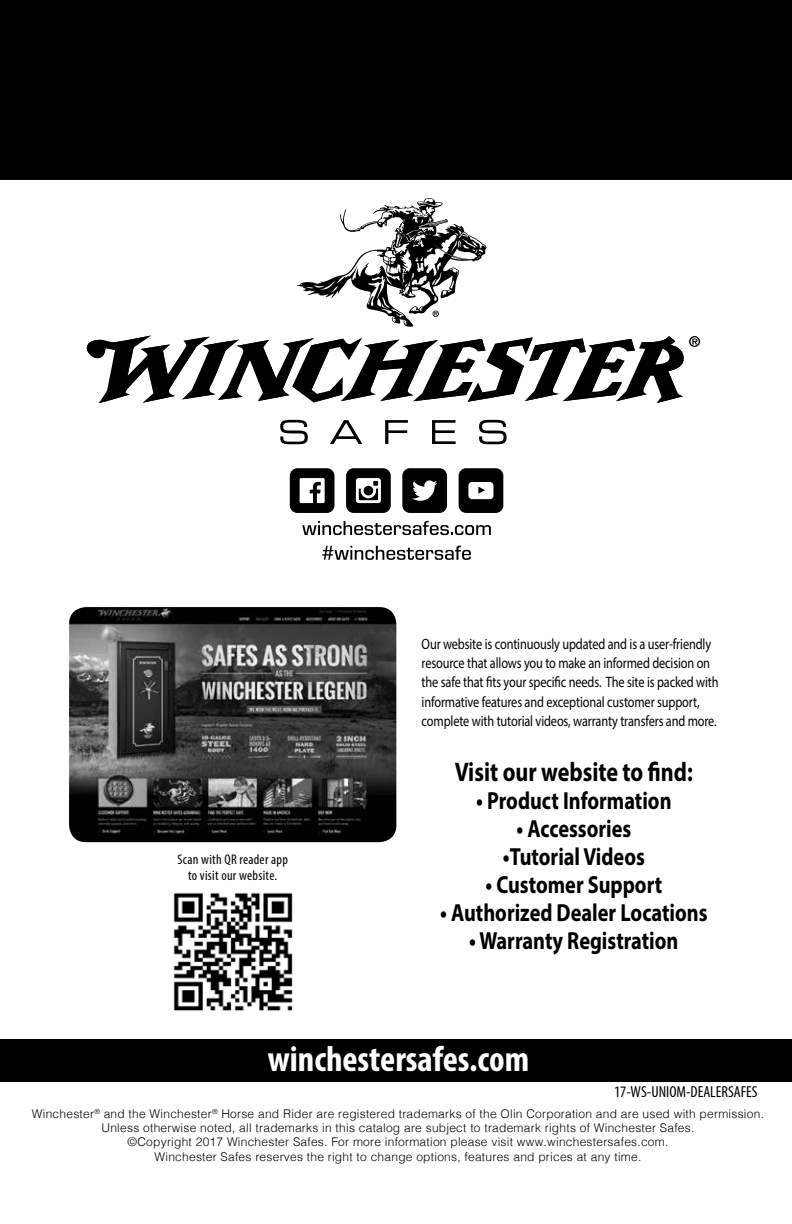
<style>
.page{position:relative;width:792px;height:1224px;background:#fff}
.page>*{position:absolute;margin:0;border:0;box-sizing:border-box;transform-origin:0 0}
.t1{font:700 condensed 36px "Myriad Pro";color:#fff}
.t2{font:700 27px "Myriad Pro";color:#000;scale:.82 1}
.t3{font:700 24.8px "Myriad Pro";color:#000;scale:.82 1}
.t4{font:condensed 16px "Myriad Pro";color:#000}
.t5{font:15px/19.2px "Myriad Pro";letter-spacing:-.01em;color:#000;scale:.82 1}
.t6{font:condensed 14px/16.8px "Myriad Pro";letter-spacing:.02em;color:#000;text-align:center}
.t7{font:300 12px/14.4px "Helvetica";letter-spacing:.02em;color:#000;text-align:center}
</style>
<div class="page">
<img style="left:70px;top:608px;width:325px;height:233px">
<div style="left:66px;top:604px;width:333px;height:241px;border:3px solid #fff;border-radius:19px"></div>
<img style="left:173px;top:892px;width:120px;height:119px">
<div style="left:0;top:1039px;width:792px;height:42px;background:#000"></div>
<svg style="left:87px;top:336px;width:613px;height:67px"></svg>
<svg style="left:297px;top:198px;width:190px;height:129px"></svg>
<svg style="left:280px;top:420px;width:28px;height:24px"></svg>
<svg style="left:330px;top:420px;width:32px;height:24px"></svg>
<svg style="left:385px;top:420px;width:23px;height:24px"></svg>
<svg style="left:432px;top:420px;width:24px;height:24px"></svg>
<svg style="left:479px;top:420px;width:28px;height:24px"></svg>
<svg style="left:290px;top:468px;width:44px;height:45px"></svg>
<svg style="left:346px;top:468px;width:45px;height:45px"></svg>
<svg style="left:402px;top:468px;width:45px;height:45px;background:#303030"></svg>
<svg style="left:459px;top:468px;width:44px;height:45px"></svg>
<svg style="left:322px;top:546px;width:149px;height:14px"></svg>
<svg style="left:302px;top:521px;width:189px;height:14px"></svg>
<div style="left:0;top:0;width:792px;height:179px;background:#000"></div>
<p class="t6" style="left:177px;top:850px;width:112px">Scan with QR reader app to visit our website.</p>
<p class="t5" style="left:422px;top:634px;width:364px">Our website is continuously updated and is a user-friendly resource that allows you to make an informed decision on the safe that fits your specific needs. The site is packed with informative features and exceptional customer support, complete with tutorial videos, warranty transfers and more.</p>
<h2 class="t2" style="left:455px;top:755px;width:292px">Visit our website to find:</h2>
<h3 class="t3" style="left:476px;top:785px;width:240px">• Product Information</h3>
<h3 class="t3" style="left:516px;top:813px;width:141px">• Accessories</h3>
<h3 class="t3" style="left:503px;top:841px;width:175px">•Tutorial Videos</h3>
<h3 class="t3" style="left:485px;top:869px;width:217px">• Customer Support</h3>
<h3 class="t3" style="left:440px;top:897px;width:328px">• Authorized Dealer Locations</h3>
<h3 class="t3" style="left:469px;top:925px;width:257px">• Warranty Registration</h3>
<h1 class="t1" style="left:268px;top:1036px;width:263px">winchestersafes.com</h1>
<h3 class="t4" style="left:614px;top:1082px;width:145px">17-WS-UNIOM-DEALERSAFES</h3>
<p class="t7" style="left:32px;top:1105px;width:734px">Winchester<sup>®</sup> and the Winchester<sup>®</sup> Horse and Rider are registered trademarks of the Olin Corporation and are used with permission.<br>Unless otherwise noted, all trademarks in this catalog are subject to trademark rights of Winchester Safes.<br>©Copyright 2017 Winchester Safes. For more information please visit www.winchestersafes.com.<br>Winchester Safes reserves the right to change options, features and prices at any time.</p>
</div>
